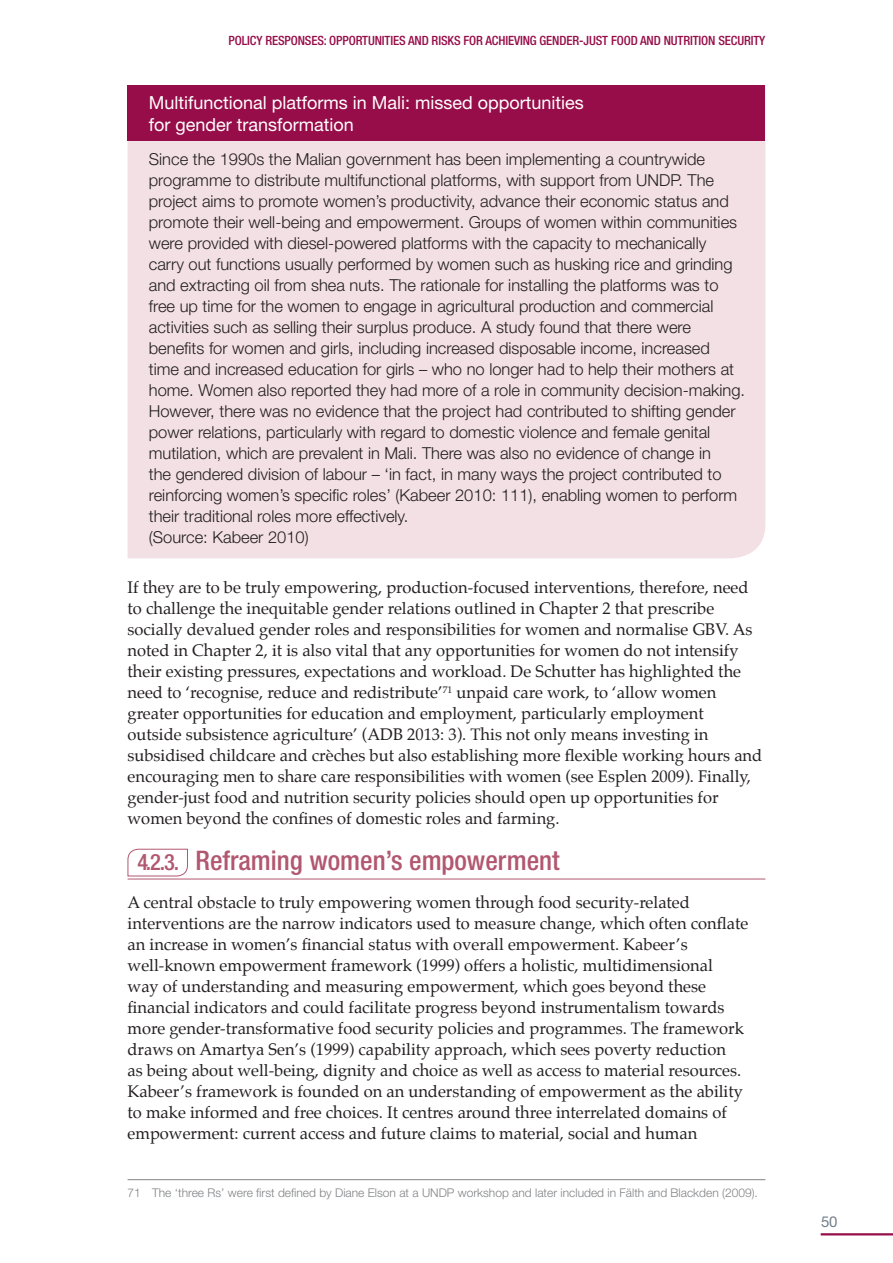
<style>
.page{position:relative;width:893px;height:1263px;background:#fff}
.page>*{position:absolute;margin:0;border:0;box-sizing:border-box;transform-origin:0 0}
.Section_heading_ligh{font:500 condensed 27px "Helvetica Neue LT Std";color:#b25770}
.t1{font:500 condensed 22.5px "Helvetica Neue LT Std";color:#b25770}
.In_box_title{font:18px/22.5px "Helvetica Neue LT Std";color:#fff}
._11pt_Palatino_BodyC{font:16.5px/21px "Palatino";color:#231f20}
.In_box_body_copy{font:300 16.5px/21px "Helvetica Neue LT Std";color:#231f20}
.t2{font:15px "Helvetica Neue LT Std";color:#727f8a}
.t3{font:500 condensed 12.75px "Helvetica Neue LT Std";letter-spacing:-.01em;color:#970d49}
.Footnote{font:300 12px "Helvetica Neue LT Std";color:#808285}
</style>
<div class="page">
<hr style="left:821px;top:1233px;width:72px;height:2px;background:#970d49">
<div style="left:128px;top:140px;width:637px;height:418px;background:#f3e0e4"></div>
<div style="left:128px;top:85px;width:637px;height:55px;background:#970d49"></div>
<hr style="left:128px;top:879px;width:637px;height:1px;background:#b25770">
<svg style="left:127px;top:848px;width:61px;height:29px"></svg>
<hr style="left:128px;top:1179px;width:637px;height:1px;background:#808285">
<p class="t3" style="left:228px;top:33px;width:13px">POLICY</p>
<p class="t3" style="left:265px;top:33px;width:15px">RESPONSES</p>
<p class="t3" style="left:324px;top:33px;width:20px">: OPPORTUNITIES</p>
<p class="t3" style="left:408px;top:33px;width:37px">AND RISKS</p>
<p class="t3" style="left:463px;top:33px;width:35px">FOR ACHIEVING</p>
<p class="t3" style="left:540px;top:33px;width:15px">GENDER</p>
<p class="t3" style="left:579px;top:33px;width:12px">-JUST</p>
<p class="t3" style="left:611px;top:33px;width:14px">FOOD</p>
<p class="t3" style="left:640px;top:33px;width:38px">AND NUTRITION</p>
<p class="t3" style="left:718px;top:33px;width:14px">SECURITY</p>
<p class="In_box_title" style="left:149px;top:91px;width:437px">Multifunctional platforms in Mali: missed opportunities for gender transformation</p>
<p class="In_box_body_copy" style="left:149px;top:148px;width:598px">Since the 1990s the Malian government has been implementing a countrywide programme to distribute multifunctional platforms, with support from UNDP. The project aims to promote women’s productivity, advance their economic status and promote their well-being and empowerment. Groups of women within communities were provided with diesel-powered platforms with the capacity to mechanically carry out functions usually performed by women such as husking rice and grinding and extracting oil from shea nuts. The rationale for installing the platforms was to free up time for the women to engage in agricultural production and commercial activities such as selling their surplus produce. A study found that there were benefits for women and girls, including increased disposable income, increased<br>time and increased education for girls – who no longer had to help their mothers at home. Women also reported they had more of a role in community decision-making.<br>However, there was no evidence that the project had contributed to shifting gender power relations, particularly with regard to domestic violence and female genital mutilation, which are prevalent in Mali. There was also no evidence of change in<br>the gendered division of labour – ‘in fact, in many ways the project contributed to reinforcing women’s specific roles’ (Kabeer 2010: 111), enabling women to perform their traditional roles more effectively.<br>(Source: Kabeer 2010)</p>
<p class="_11pt_Palatino_BodyC" style="left:128px;top:577px;width:636px">If they are to be truly empowering, production-focused interventions, therefore, need to challenge the inequitable gender relations outlined in Chapter 2 that prescribe socially devalued gender roles and responsibilities for women and normalise GBV. As noted in Chapter 2, it is also vital that any opportunities for women do not intensify their existing pressures, expectations and workload. De Schutter has highlighted the need to ‘recognise, reduce and redistribute’<sup>71</sup> unpaid care work, to ‘allow women greater opportunities for education and employment, particularly employment<br>outside subsistence agriculture’ (ADB 2013: 3). This not only means investing in subsidised childcare and crèches but also establishing more flexible working hours and encouraging men to share care responsibilities with women (see Esplen 2009). Finally, gender-just food and nutrition security policies should open up opportunities for women beyond the confines of domestic roles and farming.</p>
<p class="t1" style="left:137px;top:849px;width:43px">4.2.3.</p>
<p class="Section_heading_ligh" style="left:196px;top:844px;width:366px">REFRAMING WOMEN’S EMPOWERMENT</p>
<p class="_11pt_Palatino_BodyC" style="left:128px;top:892px;width:622px">A central obstacle to truly empowering women through food security-related interventions are the narrow indicators used to measure change, which often conflate an increase in women’s financial status with overall empowerment. Kabeer’s well-known empowerment framework (1999) offers a holistic, multidimensional<br>way of understanding and measuring empowerment, which goes beyond these financial indicators and could facilitate progress beyond instrumentalism towards more gender-transformative food security policies and programmes. The framework draws on Amartya Sen’s (1999) capability approach, which sees poverty reduction<br>as being about well-being, dignity and choice as well as access to material resources.<br>Kabeer’s framework is founded on an understanding of empowerment as the ability to make informed and free choices. It centres around three interrelated domains of empowerment: current access and future claims to material, social and human</p>
<p class="Footnote" style="left:128px;top:1185px;width:632px">71 The ‘three Rs’ were first defined by Diane Elson at a UNDP workshop and later included in Fälth and Blackden (2009).</p>
<p class="t2" style="left:821px;top:1212px;width:18px">50</p>
</div>
